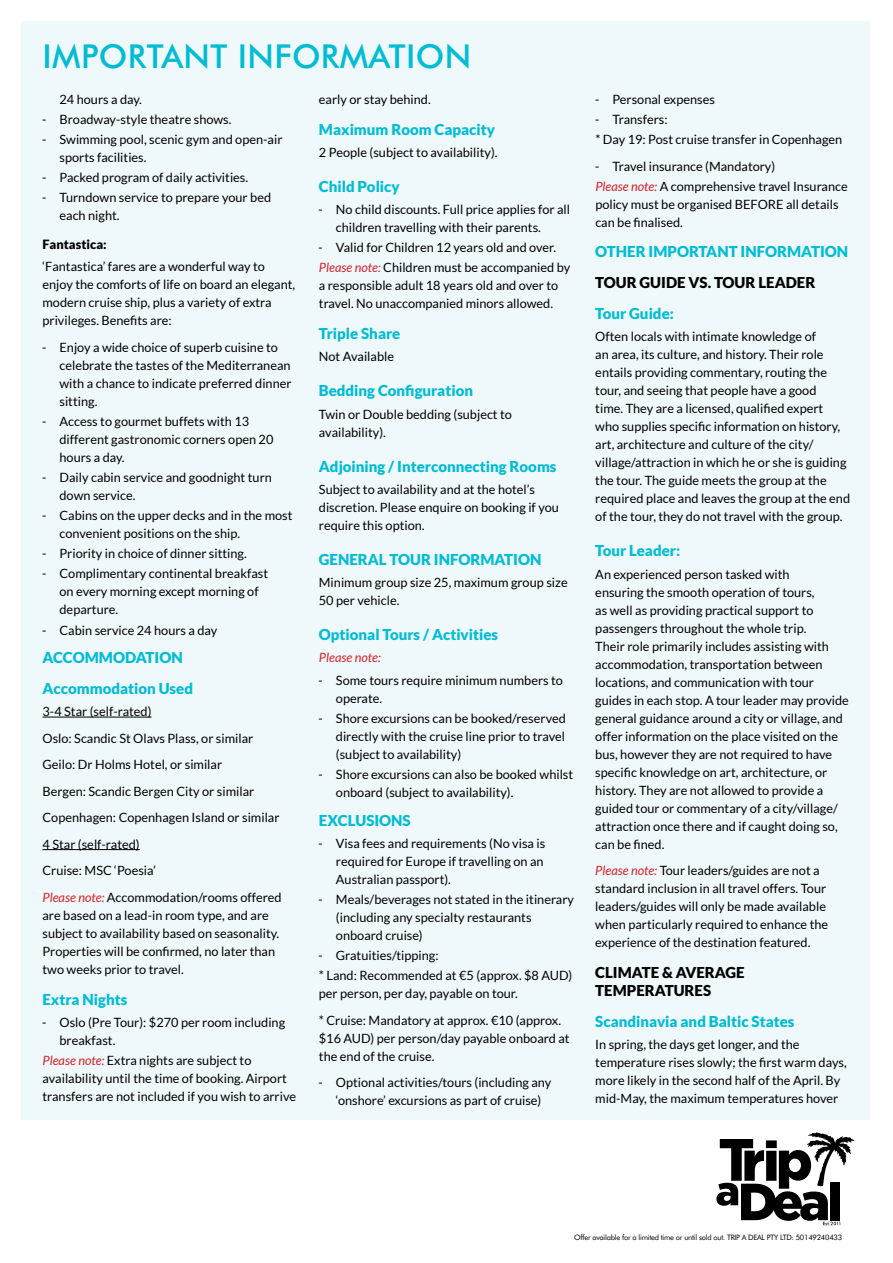
<style>
.page{position:relative;width:893px;height:1263px;background:#fff}
.page>*{position:absolute;margin:0;border:0;box-sizing:border-box;transform-origin:0 0}
.t1{font:500 33px "Futura BT";letter-spacing:.01em;color:#00bcd3}
.t2{font:900 15px/30.8px "Lato";color:#00bcd3}
.t3{font:900 15px/18px "Lato";color:#000}
.t4{font:12.75px/18px "Lato";color:#000}
.t5{font:900 12.75px "Lato";color:#000}
.t6{font:italic 12.75px "Lato";color:#d2232a}
.t7{font:7.5px "Futura BT";letter-spacing:-.03em;color:#000}
.s1{font-family:"Roboto"}
.s2{font-style:italic;color:#d2232a}
</style>
<div class="page">
<div style="left:21px;top:21px;width:849px;height:1098px;background:#eff8fa"></div>
<svg style="left:716px;top:1132px;width:138px;height:93px"></svg>
<hr style="left:43px;top:717px;width:109px;height:1px;background:#000">
<hr style="left:43px;top:849px;width:97px;height:1px;background:#000">
<h1 class="t1" style="left:43px;top:36px;width:430px">IMPORTANT INFORMATION</h1>
<p class="t4" style="left:60px;top:90px;width:84px">24 hours a day.</p>
<p class="t4" style="left:43px;top:110px;width:191px"><span class="s1">-</span> Broadway-style theatre shows.</p>
<p class="t4" style="left:60px;top:130px;width:224px;text-indent:-17px"><span class="s1">-</span> Swimming pool, scenic gym and open-air sports facilities.</p>
<p class="t4" style="left:43px;top:169px;width:207px"><span class="s1">-</span> Packed program of daily activities.</p>
<p class="t4" style="left:60px;top:189px;width:213px;text-indent:-17px"><span class="s1">-</span> Turndown service to prepare your bed each night.</p>
<p class="t5" style="left:43px;top:237px;width:66px">Fantastica:</p>
<p class="t4" style="left:43px;top:258px;width:254px">‘Fantastica’ fares are a wonderful way to enjoy the comforts of life on board an elegant, modern cruise ship, plus a variety of extra privileges. Benefits are:</p>
<p class="t4" style="left:60px;top:338px;width:234px;text-indent:-17px"><span class="s1">-</span> Enjoy a wide choice of superb cuisine to celebrate the tastes of the Mediterranean with a chance to indicate preferred dinner sitting.</p>
<p class="t4" style="left:60px;top:412px;width:215px;text-indent:-17px"><span class="s1">-</span> Access to gourmet buffets with 13 different gastronomic corners open 20 hours a day.</p>
<p class="t4" style="left:60px;top:468px;width:214px;text-indent:-17px"><span class="s1">-</span> Daily cabin service and goodnight turn down service.</p>
<p class="t4" style="left:60px;top:506px;width:234px;text-indent:-17px"><span class="s1">-</span> Cabins on the upper decks and in the most convenient positions on the ship.</p>
<p class="t4" style="left:43px;top:545px;width:206px"><span class="s1">-</span> Priority in choice of dinner sitting.</p>
<p class="t4" style="left:60px;top:565px;width:210px;text-indent:-17px"><span class="s1">-</span> Complimentary continental breakfast on every morning except morning of departure.</p>
<p class="t4" style="left:43px;top:621px;width:176px"><span class="s1">-</span> Cabin service 24 hours a day</p>
<p class="t2" style="left:43px;top:642px;width:152px">ACCOMMODATION<br>Accommodation Used</p>
<p class="t4" style="left:43px;top:698px;width:241px;line-height:26.5px">3-4 Star (self-rated)<br>Oslo: Scandic St Olavs Plass, or similar<br>Geilo: Dr Holms Hotel, or similar<br>Bergen: Scandic Bergen City or similar<br>Copenhagen: Copenhagen Island or similar<br>4 Star (self-rated)<br>Cruise: MSC ‘Poesia’<br><span class="s2">Please note:</span> Accommodation/rooms offered</p>
<p class="t4" style="left:43px;top:906px;width:238px">are based on a lead-in room type, and are subject to availability based on seasonality.<br>Properties will be confirmed, no later than two weeks prior to travel.</p>
<p class="t2" style="left:43px;top:983px;width:86px">Extra Nights</p>
<p class="t4" style="left:60px;top:1013px;width:227px;text-indent:-17px"><span class="s1">-</span> Oslo (Pre Tour): $270 per room including breakfast.</p>
<p class="t4" style="left:43px;top:1051px;width:255px"><span class="s2">Please note:</span> Extra nights are subject to availability until the time of booking. Airport transfers are not included if you wish to arrive</p>
<p class="t4" style="left:319px;top:90px;width:113px">early or stay behind.</p>
<p class="t2" style="left:319px;top:113px;width:178px">Maximum Room Capacity</p>
<p class="t4" style="left:319px;top:143px;width:180px">2 People (subject to availability).</p>
<p class="t2" style="left:319px;top:171px;width:82px">Child Policy</p>
<p class="t4" style="left:336px;top:200px;width:236px;text-indent:-17px"><span class="s1">-</span> No child discounts. Full price applies for all children travelling with their parents.</p>
<p class="t4" style="left:319px;top:237px;width:253px;line-height:20.1px"><span class="s1">-</span> Valid for Children 12 years old and over.<br><span class="s2">Please note:</span> Children must be accompanied by</p>
<p class="t4" style="left:319px;top:277px;width:241px">a responsible adult 18 years old and over to travel. No unaccompanied minors allowed.</p>
<p class="t2" style="left:319px;top:318px;width:83px">Triple Share</p>
<p class="t4" style="left:319px;top:348px;width:77px">Not Available</p>
<p class="t2" style="left:319px;top:375px;width:156px">Bedding Configuration</p>
<p class="t4" style="left:319px;top:405px;width:195px">Twin or Double bedding (subject to availability).</p>
<p class="t2" style="left:319px;top:450px;width:239px">Adjoining / Interconnecting Rooms</p>
<p class="t4" style="left:319px;top:480px;width:241px">Subject to availability and at the hotel’s discretion. Please enquire on booking if you require this option.</p>
<p class="t2" style="left:319px;top:544px;width:224px">GENERAL TOUR INFORMATION</p>
<p class="t4" style="left:319px;top:573px;width:250px">Minimum group size 25, maximum group size<br>50 per vehicle.</p>
<p class="t2" style="left:319px;top:619px;width:181px">Optional Tours / Activities</p>
<p class="t6" style="left:319px;top:651px;width:63px">Please note:</p>
<p class="t4" style="left:336px;top:671px;width:229px;text-indent:-17px"><span class="s1">-</span> Some tours require minimum numbers to operate.</p>
<p class="t4" style="left:336px;top:709px;width:231px;text-align:justify;text-indent:-17px"><span class="s1">-</span> Shore excursions can be booked/reserved directly with the cruise line prior to travel (subject to availability)</p>
<p class="t4" style="left:336px;top:765px;width:239px;text-indent:-17px"><span class="s1">-</span> Shore excursions can also be booked whilst onboard (subject to availability).</p>
<p class="t2" style="left:319px;top:804px;width:93px">EXCLUSIONS</p>
<p class="t4" style="left:336px;top:834px;width:211px;text-indent:-17px"><span class="s1">-</span> Visa fees and requirements (No visa is required for Europe if travelling on an<br>Australian passport).</p>
<p class="t4" style="left:336px;top:890px;width:240px;text-indent:-17px"><span class="s1">-</span> Meals/beverages not stated in the itinerary (including any specialty restaurants onboard cruise)</p>
<p class="t4" style="left:319px;top:945px;width:255px;line-height:20.1px"><span class="s1">-</span> Gratuities/tipping:<br>* Land: Recommended at €5 (approx. $8 AUD)</p>
<p class="t4" style="left:319px;top:980px;width:244px;line-height:26.5px">per person, per day, payable on tour.<br>* Cruise: Mandatory at approx. €10 (approx.</p>
<p class="t4" style="left:319px;top:1029px;width:252px">$16 AUD) per person/day payable onboard at the end of the cruise.</p>
<p class="t4" style="left:319px;top:1073px;width:234px;text-align:center"><span class="s1">-</span> Optional activities/tours (including any ‘onshore’ excursions as part of cruise)</p>
<p class="t4" style="left:595px;top:90px;width:121px"><span class="s1">-</span> Personal expenses</p>
<p class="t4" style="left:595px;top:109px;width:249px;line-height:20.1px"><span class="s1">-</span> Transfers:<br>* Day 19: Post cruise transfer in Copenhagen</p>
<p class="t4" style="left:595px;top:156px;width:254px;line-height:20.1px"><span class="s1">-</span> Travel insurance (Mandatory)<br><span class="s2">Please note:</span> A comprehensive travel Insurance</p>
<p class="t4" style="left:595px;top:195px;width:245px">policy must be organised BEFORE all details can be finalised.</p>
<p class="t2" style="left:595px;top:236px;width:254px">OTHER IMPORTANT INFORMATION</p>
<p class="t3" style="left:595px;top:273px;width:221px">TOUR GUIDE VS. TOUR LEADER</p>
<p class="t2" style="left:595px;top:298px;width:80px">Tour Guide:</p>
<p class="t4" style="left:595px;top:328px;width:256px">Often locals with intimate knowledge of<br>an area, its culture, and history. Their role entails providing commentary, routing the tour, and seeing that people have a good<br>time. They are a licensed, qualified expert who supplies specific information on history, art, architecture and culture of the city/ village/attraction in which he or she is guiding the tour. The guide meets the group at the required place and leaves the group at the end of the tour, they do not travel with the group.</p>
<p class="t2" style="left:595px;top:535px;width:86px">Tour Leader:</p>
<p class="t4" style="left:595px;top:565px;width:255px">An experienced person tasked with<br>ensuring the smooth operation of tours,<br>as well as providing practical support to passengers throughout the whole trip.<br>Their role primarily includes assisting with accommodation, transportation between locations, and communication with tour guides in each stop. A tour leader may provide general guidance around a city or village, and offer information on the place visited on the bus, however they are not required to have specific knowledge on art, architecture, or history. They are not allowed to provide a guided tour or commentary of a city/village/ attraction once there and if caught doing so, can be fined.</p>
<p class="t4" style="left:595px;top:861px;width:234px"><span class="s2">Please note:</span> Tour leaders/guides are not a standard inclusion in all travel offers. Tour leaders/guides will only be made available when particularly required to enhance the experience of the destination featured.</p>
<p class="t3" style="left:595px;top:963px;width:151px">CLIMATE &amp; AVERAGE<br>TEMPERATURES</p>
<p class="t2" style="left:595px;top:1005px;width:201px">Scandinavia and Baltic States</p>
<p class="t4" style="left:595px;top:1035px;width:253px">In spring, the days get longer, and the temperature rises slowly; the first warm days, more likely in the second half of the April. By mid-May, the maximum temperatures hover</p>
<p class="t7" style="left:574px;top:1232px;width:269px">Offer available for a limited time or until sold out. TRIP A DEAL PTY LTD: 50149240433</p>
</div>
